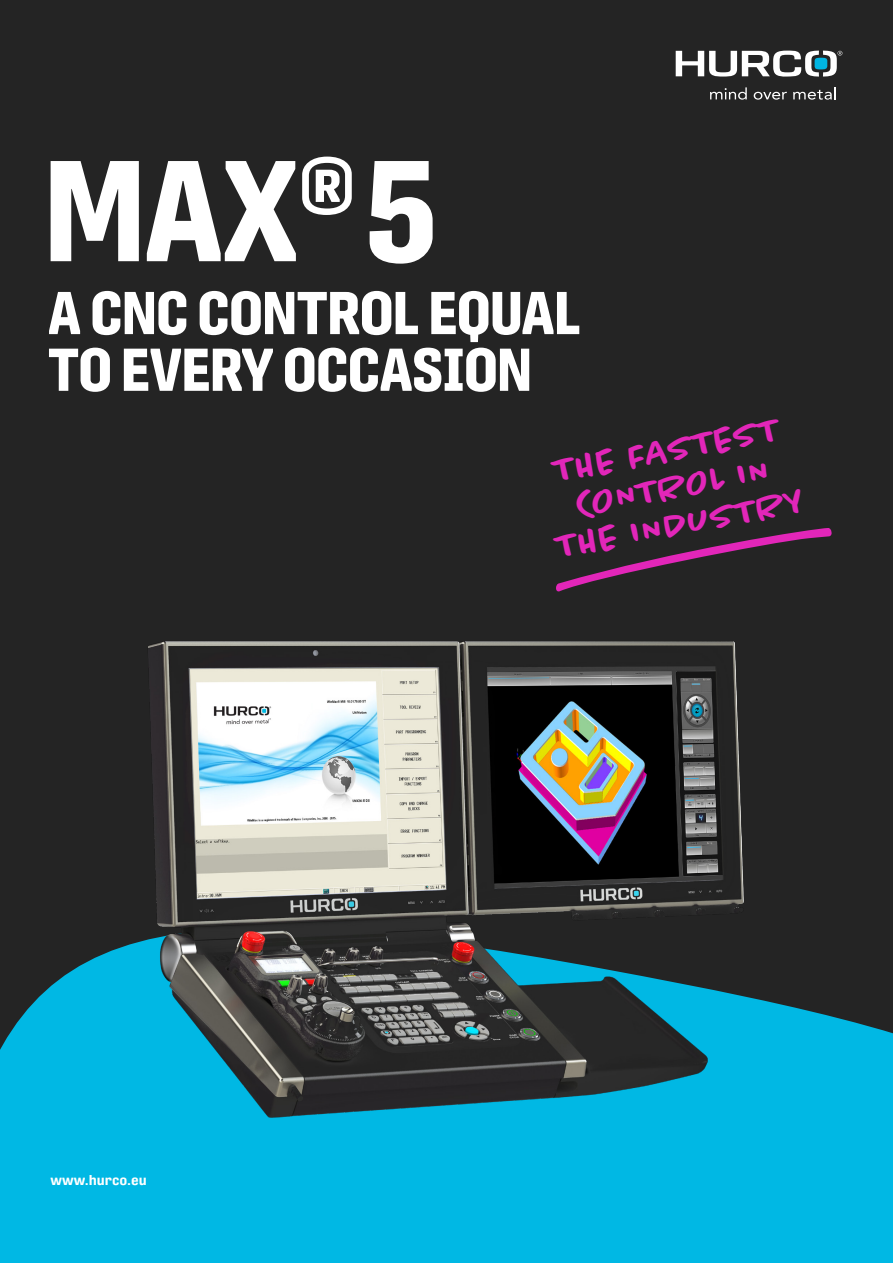
<style>
.page{position:relative;width:893px;height:1263px;background:#242424}
.page>*{position:absolute;margin:0;border:0;box-sizing:border-box;transform-origin:0 0}
.H1___Protipo_Compact{font:700 142.5px "Protipo Compact";color:#fff}
.H3___Protipo_Compact{font:700 60px/56.7px "Protipo Compact";letter-spacing:.01em;color:#fff}
.AUSZEICHNUNG_3___Cha{font:500 39px/37.5px "Chantal";color:#e226b9;text-align:center}
.COPY___Protipo_Light{font:700 13.5px "Protipo";color:#fff}
</style>
<div class="page">
<svg style="left:0;top:945px;width:893px;height:318px;background:#02acd4"></svg>
<img style="left:127px;top:641px;width:639px;height:480px">
<svg style="left:556px;top:528px;width:276px;height:64px"></svg>
<svg style="left:710px;top:87px;width:37px;height:13px"></svg>
<svg style="left:754px;top:92px;width:33px;height:8px"></svg>
<svg style="left:793px;top:87px;width:42px;height:13px"></svg>
<svg style="left:676px;top:51px;width:166px;height:26px"></svg>
<p class="H1___Protipo_Compact" style="left:45px;top:128px;width:394px">MAX<sup>®</sup> 5</p>
<p class="H3___Protipo_Compact" style="left:48px;top:285px;width:533px">A CNC CONTROL EQUAL<br>TO EVERY OCCASION</p>
<p class="AUSZEICHNUNG_3___Cha" style="left:540px;top:453px;width:255px;rotate:-10deg">THE FASTEST<br>CONTROL IN<br>THE INDUSTRY</p>
<p class="COPY___Protipo_Light" style="left:51px;top:1172px;width:98px">www.hurco.eu</p>
</div>
